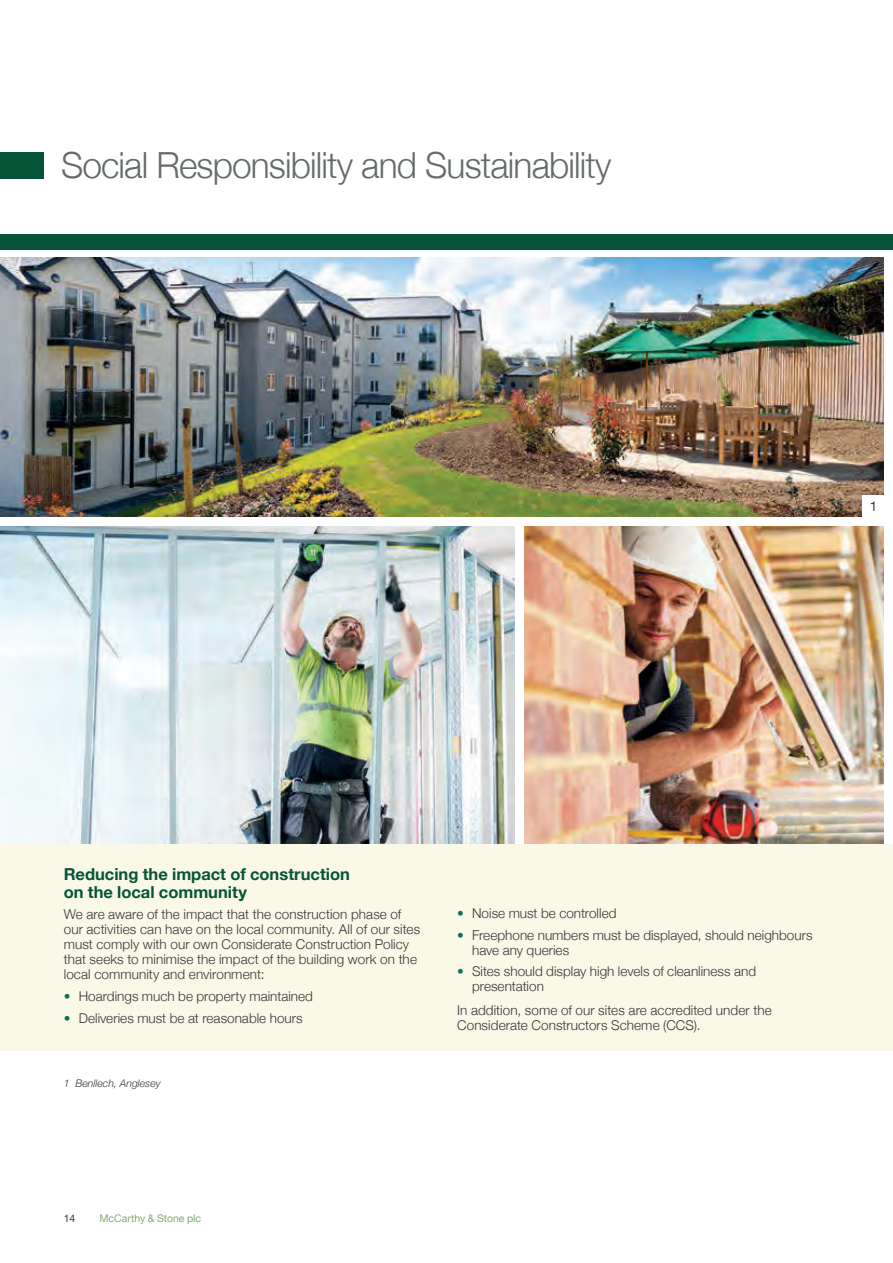
<style>
.page{position:relative;width:893px;height:1263px;background:#fff}
.page>*{position:absolute;margin:0;border:0;box-sizing:border-box;transform-origin:0 0}
.t1{font:300 36px "Helvetica Neue";letter-spacing:-.025em;color:#656a6a}
.t2{font:700 16.5px/18px "Helvetica Neue";color:#065438}
.t3{font:300 13.5px/15px "Helvetica Neue";letter-spacing:.005em;color:#323738}
.t4{font:italic 300 10.5px "Helvetica Neue";color:#323738}
.t5{font:10.5px "Helvetica Neue";color:#84aa70}
.t6{font:10.5px "Helvetica Neue";color:#323738}
.s1{color:#0c735a}
</style>
<div class="page">
<div style="left:0;top:234px;width:893px;height:16px;background:#065438"></div>
<div style="left:0;top:257px;width:893px;height:793px;background:#faf9e7"></div>
<img style="left:523px;top:526px;width:362px;height:318px">
<img style="left:0;top:258px;width:885px;height:260px">
<div style="left:862px;top:495px;width:23px;height:23px;background:#fff"></div>
<svg style="left:871px;top:501px;width:3px;height:10px"></svg>
<img style="left:0;top:526px;width:515px;height:318px">
<div style="left:885px;top:257px;width:8px;height:587px;background:#fff"></div>
<div style="left:0;top:518px;width:893px;height:8px;background:#fff"></div>
<div style="left:515px;top:522px;width:8px;height:322px;background:#fff"></div>
<div style="left:0;top:152px;width:43px;height:26px;background:#065438"></div>
<h1 class="t1" style="left:61px;top:136px;width:552px">Social Responsibility and Sustainability</h1>
<p class="t2" style="left:64px;top:865px;width:288px">Reducing the impact of construction on the local community</p>
<p class="t3" style="left:64px;top:905px;width:358px">We are aware of the impact that the construction phase of our activities can have on the local community. All of our sites must comply with our own Considerate Construction Policy that seeks to minimise the impact of the building work on the local community and environment:</p>
<p class="t3" style="left:64px;top:988px;width:251px"><span class="s1">•</span> Hoardings much be property maintained</p>
<p class="t3" style="left:64px;top:1009px;width:240px"><span class="s1">•</span> Deliveries must be at reasonable hours</p>
<p class="t4" style="left:64px;top:1074px;width:98px">1 Benllech, Anglesey</p>
<p class="t3" style="left:457px;top:905px;width:161px"><span class="s1">•</span> Noise must be controlled</p>
<p class="t3" style="left:472px;top:926px;width:342px;text-indent:-15px"><span class="s1">•</span> Freephone numbers must be displayed, should neighbours have any queries</p>
<p class="t3" style="left:472px;top:963px;width:286px;text-indent:-15px"><span class="s1">•</span> Sites should display high levels of cleanliness and presentation</p>
<p class="t3" style="left:457px;top:1001px;width:316px">In addition, some of our sites are accredited under the<br>Considerate Constructors Scheme (CCS).</p>
<p class="t6" style="left:64px;top:1212px;width:13px">14</p>
<p class="t5" style="left:99px;top:1212px;width:103px">McCarthy &amp; Stone plc</p>
</div>
